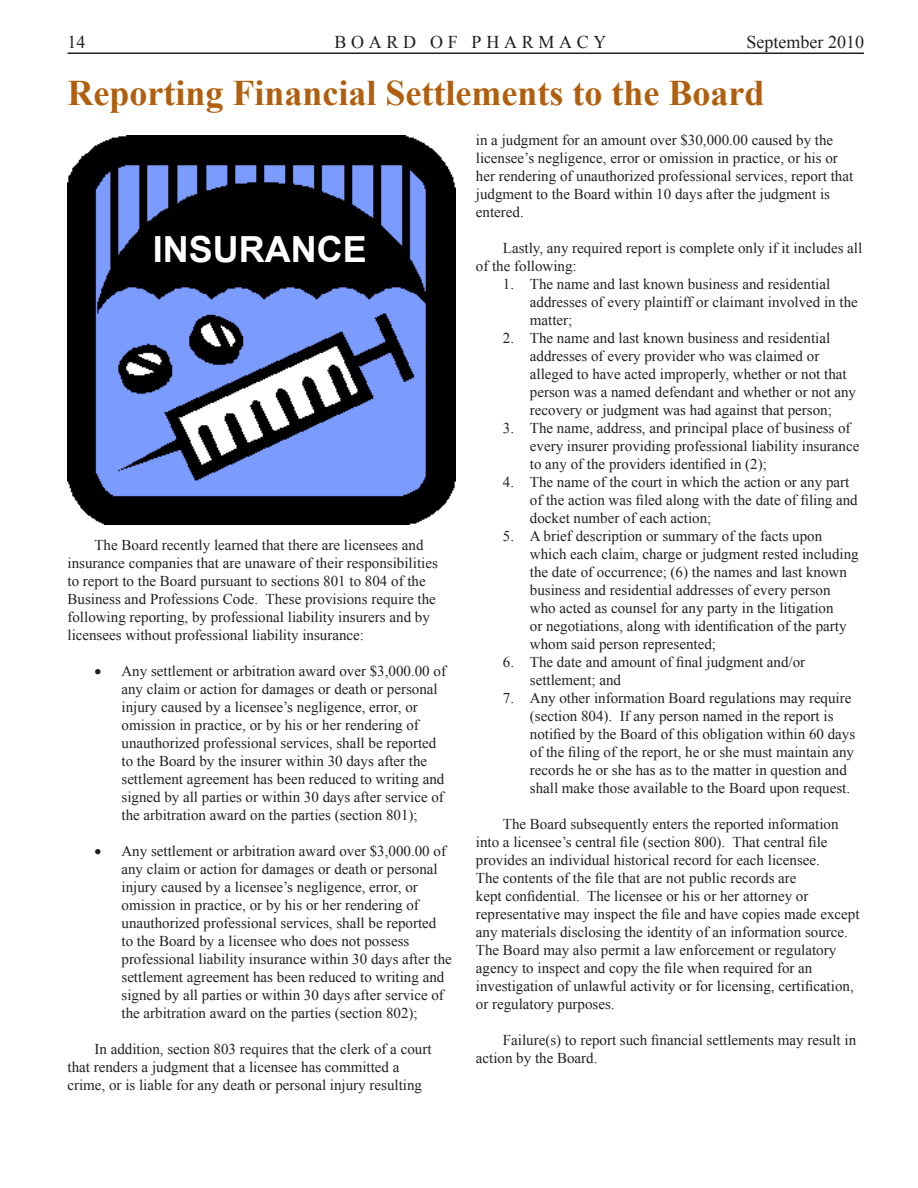
<style>
.page{position:relative;width:918px;height:1188px;background:#fff}
.page>*{position:absolute;margin:0;border:0;box-sizing:border-box;transform-origin:0 0}
.t1{font:700 36px "Times New Roman";color:#b05f0f}
.t2{font:700 36px "Arial";color:#fff}
.t3{font:18px "Times New Roman";letter-spacing:.26em;color:#231f20}
.t4{font:18px "Times New Roman";color:#231f20}
.t5{font:18px "Times New Roman";letter-spacing:.13em;color:#231f20}
.t6{font:15px/18px "Times New Roman";color:#231f20}
</style>
<div class="page">
<img style="left:68px;top:135px;width:388px;height:389px">
<hr style="left:68px;top:52px;width:796px;height:2px;background:#231f20">
<p class="t5" style="left:68px;top:30px;width:19px">14</p>
<p class="t3" style="left:335px;top:30px;width:273px">BOARD OF PHARMACY</p>
<p class="t4" style="left:747px;top:30px;width:119px">September 2010</p>
<p class="t1" style="left:68px;top:68px;width:698px">Reporting Financial Settlements to the Board</p>
<p class="t2" style="left:153px;top:225px;width:215px">INSURANCE</p>
<p class="t6" style="left:68px;top:536px;width:372px;text-indent:27px">The Board recently learned that there are licensees and insurance companies that are unaware of their responsibilities to report to the Board pursuant to sections 801 to 804 of the Business and Professions Code. These provisions require the following reporting, by professional liability insurers and by licensees without professional liability insurance:</p>
<p class="t6" style="left:122px;top:662px;width:326px;text-indent:-27px">• Any settlement or arbitration award over $3,000.00 of any claim or action for damages or death or personal injury caused by a licensee’s negligence, error, or omission in practice, or by his or her rendering of unauthorized professional services, shall be reported to the Board by the insurer within 30 days after the settlement agreement has been reduced to writing and signed by all parties or within 30 days after service of the arbitration award on the parties (section 801);</p>
<p class="t6" style="left:122px;top:842px;width:332px;text-indent:-27px">• Any settlement or arbitration award over $3,000.00 of any claim or action for damages or death or personal injury caused by a licensee’s negligence, error, or omission in practice, or by his or her rendering of unauthorized professional services, shall be reported<br>to the Board by a licensee who does not possess professional liability insurance within 30 days after the settlement agreement has been reduced to writing and signed by all parties or within 30 days after service of the arbitration award on the parties (section 802);</p>
<p class="t6" style="left:68px;top:1040px;width:366px;text-indent:27px">In addition, section 803 requires that the clerk of a court that renders a judgment that a licensee has committed a crime, or is liable for any death or personal injury resulting</p>
<p class="t6" style="left:476px;top:131px;width:379px">in a judgment for an amount over $30,000.00 caused by the licensee’s negligence, error or omission in practice, or his or her rendering of unauthorized professional services, report that judgment to the Board within 10 days after the judgment is entered.</p>
<p class="t6" style="left:476px;top:239px;width:388px;text-indent:27px">Lastly, any required report is complete only if it includes all of the following:</p>
<p class="t6" style="left:530px;top:275px;width:329px;text-indent:-27px">1. The name and last known business and residential addresses of every plaintiff or claimant involved in the matter;</p>
<p class="t6" style="left:530px;top:329px;width:328px;text-indent:-27px">2. The name and last known business and residential addresses of every provider who was claimed or alleged to have acted improperly, whether or not that person was a named defendant and whether or not any recovery or judgment was had against that person;</p>
<p class="t6" style="left:530px;top:419px;width:331px;text-indent:-27px">3. The name, address, and principal place of business of every insurer providing professional liability insurance to any of the providers identified in (2);</p>
<p class="t6" style="left:530px;top:473px;width:329px;text-indent:-27px">4. The name of the court in which the action or any part of the action was filed along with the date of filing and docket number of each action;</p>
<p class="t6" style="left:530px;top:527px;width:330px;text-indent:-27px">5. A brief description or summary of the facts upon which each claim, charge or judgment rested including the date of occurrence; (6) the names and last known business and residential addresses of every person who acted as counsel for any party in the litigation<br>or negotiations, along with identification of the party whom said person represented;</p>
<p class="t6" style="left:530px;top:653px;width:277px;text-indent:-27px">6. The date and amount of final judgment and/or settlement; and</p>
<p class="t6" style="left:530px;top:689px;width:327px;text-indent:-27px">7. Any other information Board regulations may require (section 804). If any person named in the report is notified by the Board of this obligation within 60 days of the filing of the report, he or she must maintain any records he or she has as to the matter in question and shall make those available to the Board upon request.</p>
<p class="t6" style="left:476px;top:815px;width:385px;text-indent:27px">The Board subsequently enters the reported information into a licensee’s central file (section 800). That central file provides an individual historical record for each licensee.<br>The contents of the file that are not public records are<br>kept confidential. The licensee or his or her attorney or representative may inspect the file and have copies made except any materials disclosing the identity of an information source.<br>The Board may also permit a law enforcement or regulatory agency to inspect and copy the file when required for an investigation of unlawful activity or for licensing, certification, or regulatory purposes.</p>
<p class="t6" style="left:476px;top:1031px;width:382px;text-indent:27px">Failure(s) to report such financial settlements may result in action by the Board.</p>
</div>
